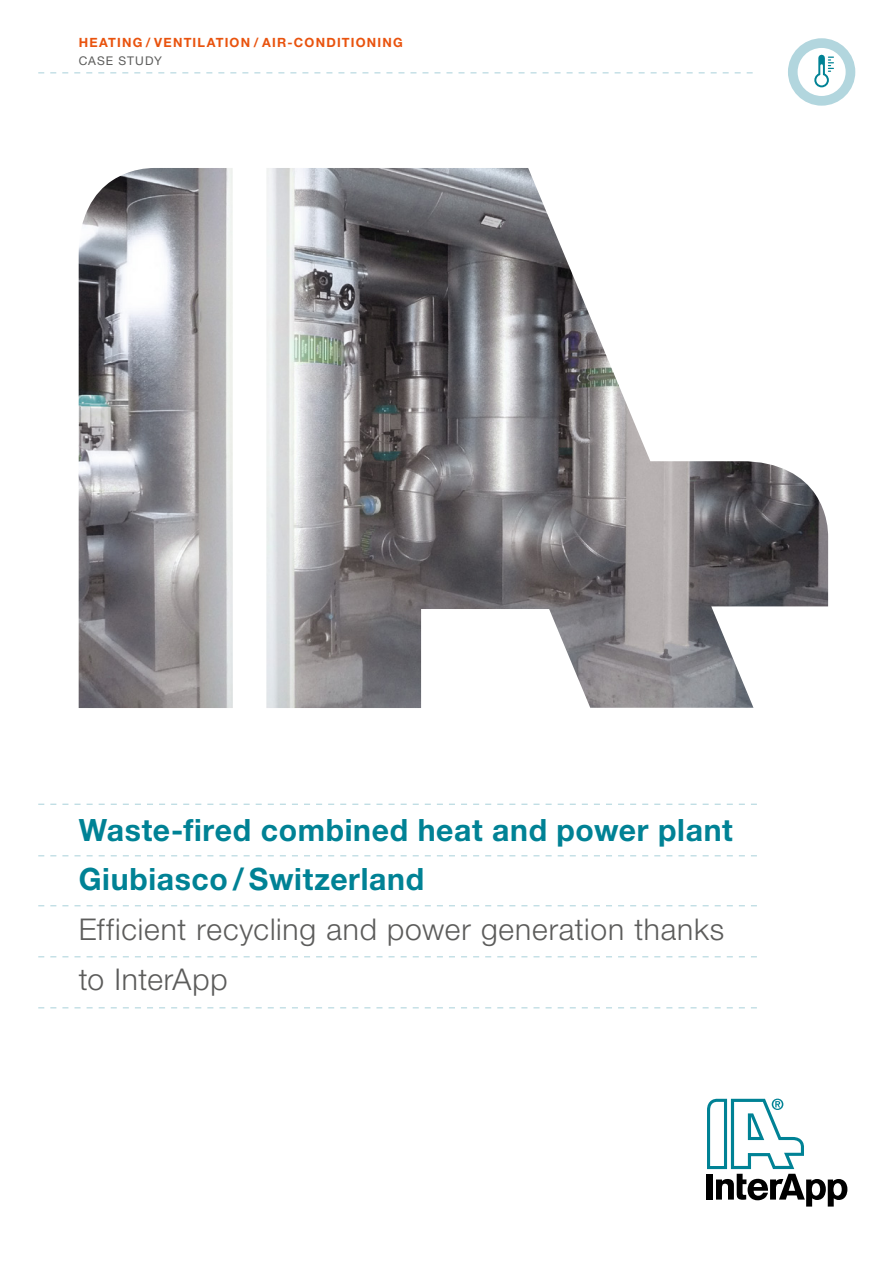
<style>
.page{position:relative;width:893px;height:1263px;background:#fff}
.page>*{position:absolute;margin:0;border:0;box-sizing:border-box;transform-origin:0 0}
.t1{font:700 30.75px/49.9px "Helvetica Neue LT";letter-spacing:.02em;color:#008295}
.t2{font:300 30px/49.9px "Helvetica Neue";letter-spacing:.025em;color:#5c5c5b}
.t3{font:700 12.75px "Helvetica Neue LT";letter-spacing:.095em;color:#e9530e}
.t4{font:12px "Helvetica Neue LT";letter-spacing:.085em;color:#5c5c5b}
</style>
<div class="page">
<div style="left:788px;top:38px;width:67px;height:68px;background:#b2d6de;border-radius:50%"></div>
<div style="left:798px;top:48px;width:48px;height:48px;background:#fff;border-radius:50%"></div>
<div style="left:818px;top:58px;width:7px;height:19px;background:#008295"></div>
<div style="left:815px;top:74px;width:13px;height:12px;background:#fff;border-radius:50%"></div>
<div style="left:814px;top:73px;width:15px;height:14px;border:2px solid #008295;border-radius:50%"></div>
<svg style="left:820px;top:57px;width:13px;height:19px"></svg>
<img style="left:78px;top:168px;width:750px;height:540px">
<svg style="left:707px;top:1098px;width:140px;height:108px"></svg>
<svg style="left:38px;top:855px;width:719px;height:1px"></svg>
<svg style="left:38px;top:905px;width:719px;height:1px"></svg>
<svg style="left:38px;top:804px;width:719px;height:1px"></svg>
<svg style="left:38px;top:956px;width:719px;height:1px"></svg>
<svg style="left:38px;top:1007px;width:719px;height:1px"></svg>
<svg style="left:38px;top:72px;width:715px;height:1px"></svg>
<p class="t3" style="left:79px;top:35px;width:326px">HEATING / VENTILATION / AIR-CONDITIONING</p>
<p class="t4" style="left:79px;top:53px;width:85px">CASE STUDY</p>
<p class="t1" style="left:79px;top:804px;width:656px">Waste-fired combined heat and power plant<br>Giubiasco /Switzerland</p>
<p class="t2" style="left:79px;top:904px;width:647px">Efficient recycling and power generation thanks to InterApp</p>
</div>
